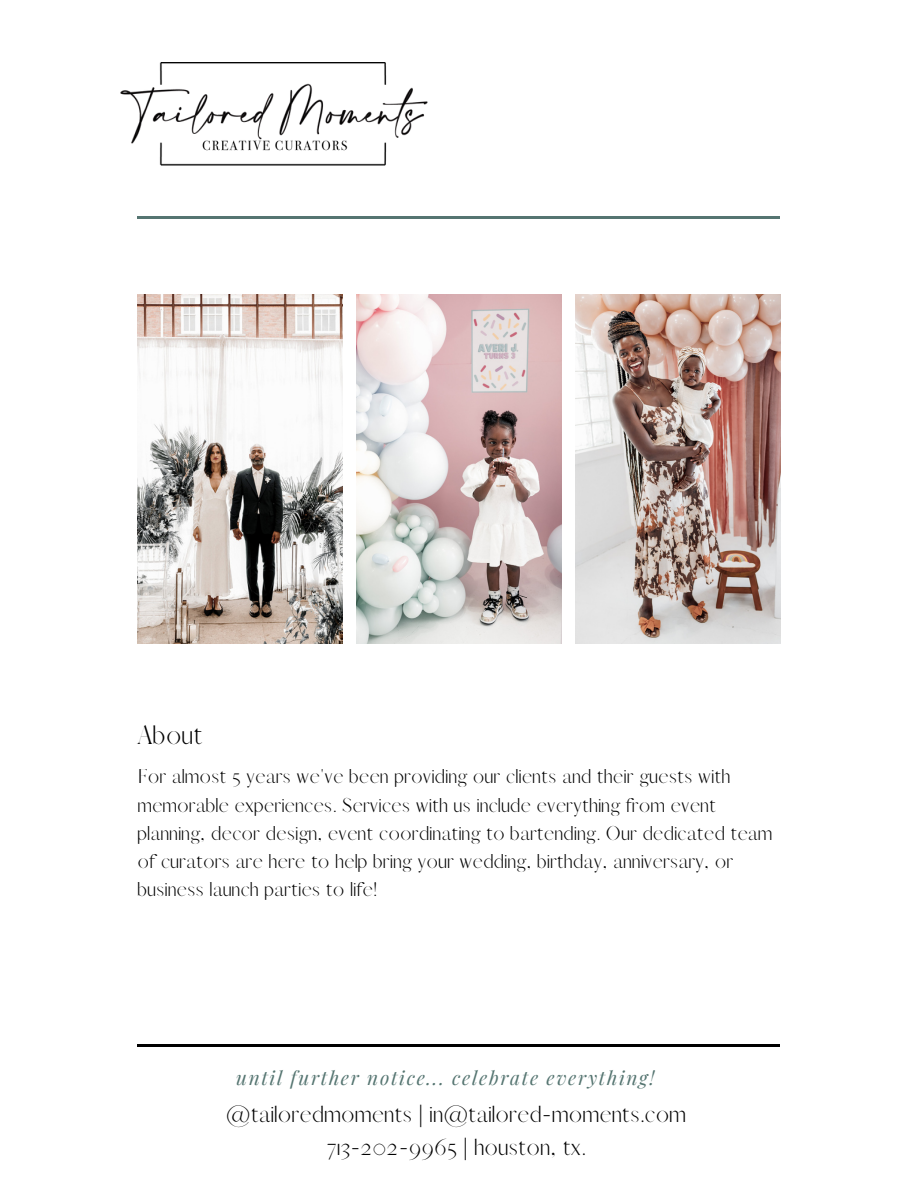
<style>
.page{position:relative;width:918px;height:1188px;background:#fff}
.page>*{position:absolute;margin:0;border:0;box-sizing:border-box;transform-origin:0 0}
.t1{font:24px "Afrah";letter-spacing:.03em;color:#000}
.t2{font:21px "Afrah";letter-spacing:.03em;color:#000}
.t3{font:italic 19.2px "Playfair Display";letter-spacing:.09em;color:#557571}
.t4{font:18px/28.2px "Afrah";letter-spacing:.03em;color:#000}
</style>
<div class="page">
<hr style="left:138px;top:217px;width:642px;height:2px;background:#557571">
<hr style="left:138px;top:1044px;width:642px;height:3px;background:#000">
<img style="left:138px;top:295px;width:205px;height:348px">
<img style="left:357px;top:295px;width:204px;height:348px">
<img style="left:120px;top:62px;width:307px;height:104px">
<img style="left:576px;top:295px;width:204px;height:349px">
<p class="t1" style="left:137px;top:720px;width:66px">About</p>
<p class="t4" style="left:138px;top:763px;width:636px">For almost 5 years we've been providing our clients and their guests with memorable experiences. Services with us include everything from event planning, decor design, event coordinating to bartending. Our dedicated team of curators are here to help bring your wedding, birthday, anniversary, or business launch parties to life!</p>
<p class="t3" style="left:236px;top:1065px;width:420px">until further notice... celebrate everything!</p>
<p class="t2" style="left:226px;top:1101px;width:461px">@tailoredmoments | in@tailored-moments.com</p>
<p class="t2" style="left:327px;top:1134px;width:260px">713-202-9965 | houston, tx.</p>
</div>
